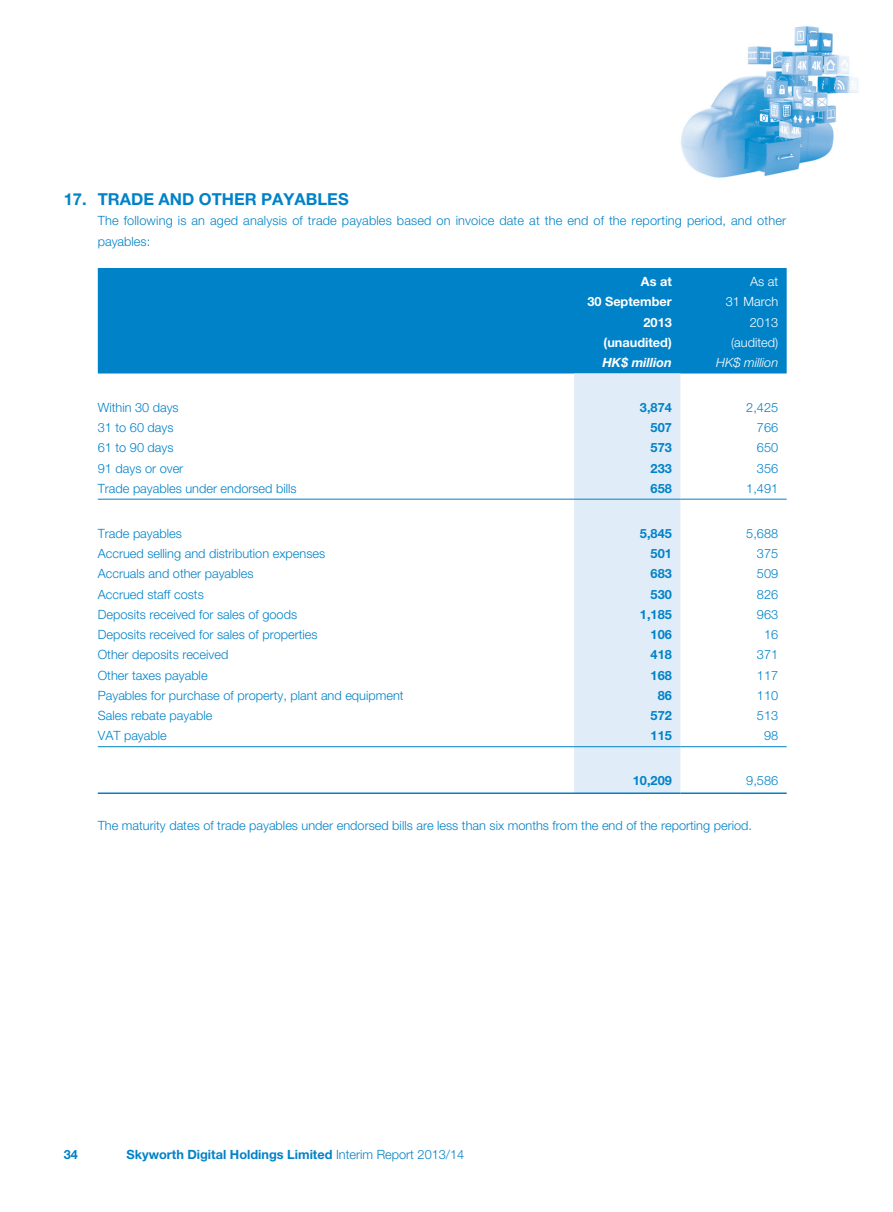
<style>
.page{position:relative;width:893px;height:1212px;background:#fff}
.page>*{position:absolute;margin:0;border:0;box-sizing:border-box;transform-origin:0 0}
.t1{font:700 16.5px "Helvetica Neue LT Std";color:#0082c8}
.t2{font:300 12.75px/20.2px "Helvetica Neue LT Std";color:#0082c8}
.t3{font:700 12.75px "Helvetica Neue LT Std";color:#0082c8}
.t4{font:700 12.75px/20.2px "Helvetica Neue LT Std";color:#fff;text-align:right}
.t5{font:300 12.75px/20.2px "Helvetica Neue LT Std";color:#fff;text-align:right}
.t6{font:italic 700 12.75px "Helvetica Neue LT Std";color:#fff}
.t7{font:italic 300 12.75px "Helvetica Neue LT Std";color:#fff}
.s1{font-weight:300}
</style>
<div class="page">
<img style="left:97px;top:26px;width:761px;height:768px">
<div style="left:98px;top:268px;width:689px;height:105px;background:#0082c8"></div>
<div style="left:574px;top:373px;width:106px;height:419px;background:#e0ecf7"></div>
<hr style="left:98px;top:499px;width:476px;height:1px;background:#0082c8">
<hr style="left:574px;top:499px;width:106px;height:1px;background:#0082c8">
<hr style="left:680px;top:499px;width:107px;height:1px;background:#0082c8">
<hr style="left:98px;top:746px;width:476px;height:1px;background:#0082c8">
<hr style="left:574px;top:746px;width:106px;height:1px;background:#0082c8">
<hr style="left:680px;top:746px;width:107px;height:1px;background:#0082c8">
<hr style="left:98px;top:792px;width:476px;height:2px;background:#0082c8">
<hr style="left:574px;top:792px;width:106px;height:2px;background:#0082c8">
<hr style="left:680px;top:792px;width:107px;height:2px;background:#0082c8">
<p class="t1" style="left:64px;top:189px;width:286px">17. TRADE AND OTHER PAYABLES</p>
<p class="t2" style="left:98px;top:210px;width:690px">The following is an aged analysis of trade payables based on invoice date at the end of the reporting period, and other payables:</p>
<p class="t4" style="left:587px;top:271px;width:86px">As at<br>30 September<br>2013</p>
<p class="t5" style="left:726px;top:271px;width:54px">As at<br>31 March<br>2013</p>
<p class="t4" style="left:604px;top:332px;width:70px">(unaudited)</p>
<p class="t5" style="left:731px;top:332px;width:48px">(audited)</p>
<p class="t6" style="left:602px;top:355px;width:71px">HK$ million</p>
<p class="t7" style="left:716px;top:355px;width:63px">HK$ million</p>
<p class="t2" style="left:98px;top:397px;width:82px">Within 30 days</p>
<p class="t3" style="left:640px;top:399px;width:33px">3,874</p>
<p class="t2" style="left:746px;top:397px;width:33px">2,425</p>
<p class="t2" style="left:98px;top:417px;width:77px">31 to 60 days</p>
<p class="t3" style="left:651px;top:420px;width:23px">507</p>
<p class="t2" style="left:757px;top:417px;width:23px">766</p>
<p class="t2" style="left:98px;top:437px;width:77px">61 to 90 days</p>
<p class="t3" style="left:651px;top:440px;width:23px">573</p>
<p class="t2" style="left:757px;top:437px;width:23px">650</p>
<p class="t2" style="left:98px;top:458px;width:87px">91 days or over</p>
<p class="t3" style="left:651px;top:460px;width:23px">233</p>
<p class="t2" style="left:757px;top:458px;width:23px">356</p>
<p class="t2" style="left:98px;top:478px;width:200px">Trade payables under endorsed bills</p>
<p class="t3" style="left:651px;top:480px;width:23px">658</p>
<p class="t2" style="left:746px;top:478px;width:33px">1,491</p>
<p class="t2" style="left:98px;top:523px;width:86px">Trade payables</p>
<p class="t3" style="left:640px;top:525px;width:33px">5,845</p>
<p class="t2" style="left:746px;top:523px;width:33px">5,688</p>
<p class="t2" style="left:98px;top:543px;width:229px">Accrued selling and distribution expenses</p>
<p class="t3" style="left:651px;top:546px;width:23px">501</p>
<p class="t2" style="left:757px;top:543px;width:23px">375</p>
<p class="t2" style="left:98px;top:563px;width:157px">Accruals and other payables</p>
<p class="t3" style="left:651px;top:566px;width:23px">683</p>
<p class="t2" style="left:757px;top:563px;width:23px">509</p>
<p class="t2" style="left:98px;top:584px;width:108px">Accrued staff costs</p>
<p class="t3" style="left:651px;top:586px;width:23px">530</p>
<p class="t2" style="left:757px;top:584px;width:23px">826</p>
<p class="t2" style="left:98px;top:604px;width:201px">Deposits received for sales of goods</p>
<p class="t3" style="left:640px;top:606px;width:33px">1,185</p>
<p class="t2" style="left:757px;top:604px;width:23px">963</p>
<p class="t2" style="left:98px;top:624px;width:221px">Deposits received for sales of properties</p>
<p class="t3" style="left:651px;top:627px;width:23px">106</p>
<p class="t2" style="left:764px;top:624px;width:16px">16</p>
<p class="t2" style="left:98px;top:644px;width:132px">Other deposits received</p>
<p class="t3" style="left:651px;top:647px;width:23px">418</p>
<p class="t2" style="left:757px;top:644px;width:23px">371</p>
<p class="t2" style="left:98px;top:665px;width:111px">Other taxes payable</p>
<p class="t3" style="left:651px;top:667px;width:23px">168</p>
<p class="t2" style="left:757px;top:665px;width:23px">117</p>
<p class="t2" style="left:98px;top:685px;width:307px">Payables for purchase of property, plant and equipment</p>
<p class="t3" style="left:658px;top:687px;width:16px">86</p>
<p class="t2" style="left:757px;top:685px;width:23px">110</p>
<p class="t2" style="left:98px;top:705px;width:116px">Sales rebate payable</p>
<p class="t3" style="left:651px;top:708px;width:23px">572</p>
<p class="t2" style="left:757px;top:705px;width:23px">513</p>
<p class="t2" style="left:98px;top:725px;width:70px">VAT payable</p>
<p class="t3" style="left:651px;top:728px;width:23px">115</p>
<p class="t2" style="left:764px;top:725px;width:16px">98</p>
<p class="t3" style="left:633px;top:773px;width:40px">10,209</p>
<p class="t2" style="left:746px;top:770px;width:33px">9,586</p>
<p class="t2" style="left:98px;top:815px;width:656px">The maturity dates of trade payables under endorsed bills are less than six months from the end of the reporting period.</p>
<p class="t3" style="left:64px;top:1146px;width:16px">34</p>
<p class="t3" style="left:126px;top:1146px;width:339px">Skyworth Digital Holdings Limited <span class="s1">Interim Report 2013/14</span></p>
</div>
